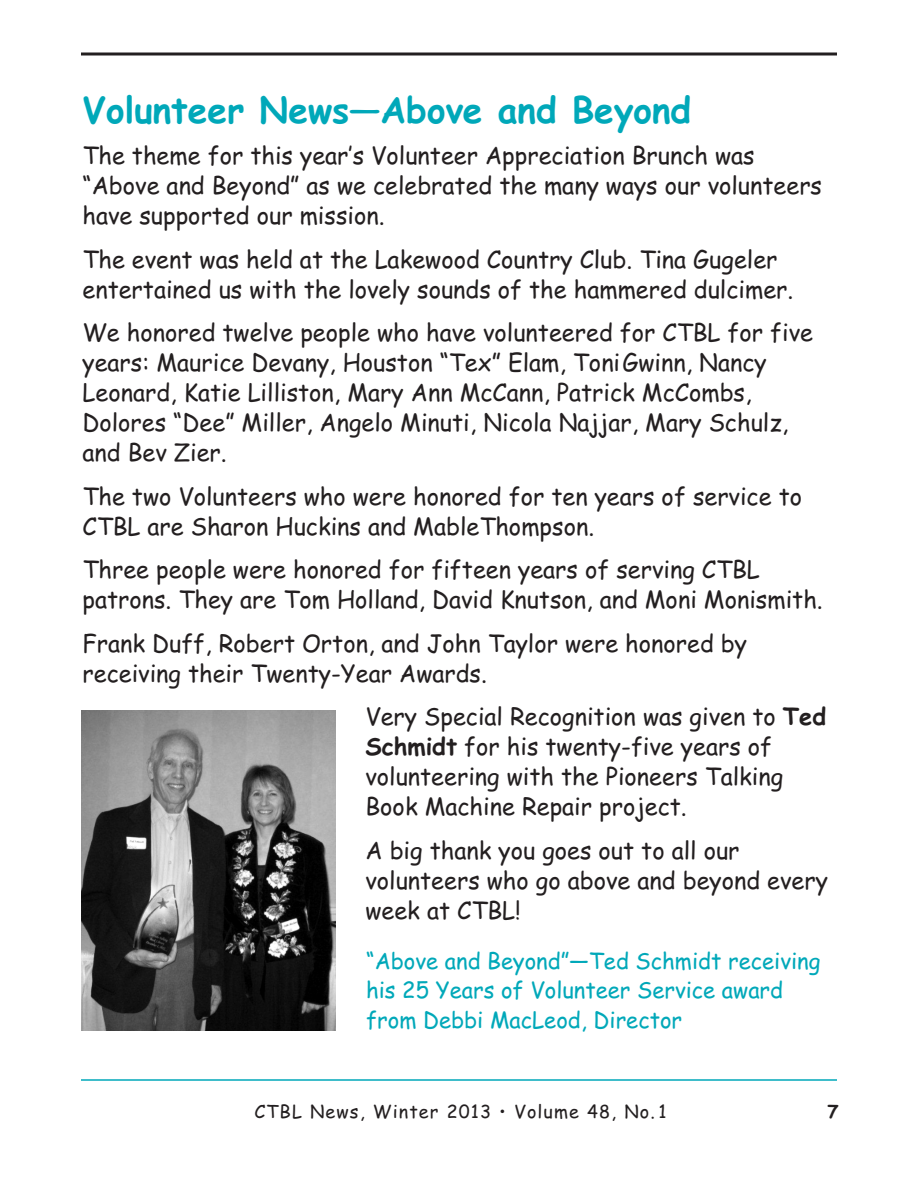
<style>
.page{position:relative;width:918px;height:1188px;background:#fff}
.page>*{position:absolute;margin:0;border:0;box-sizing:border-box;transform-origin:0 0}
.t1{font:700 36px "Comic Sans MS";color:#00a8b9}
.t2{font:24px/30px "Comic Sans MS";color:#231f20}
.t3{font:22.5px/29.4px "Comic Sans MS";color:#00a8b9}
.t4{font:18px "Comic Sans MS";letter-spacing:.06em;color:#231f20}
.t5{font:700 18px "Comic Sans MS";color:#231f20}
.s1{font-weight:700}
</style>
<div class="page">
<hr style="left:81px;top:1079px;width:756px;height:2px;background:#00a8b9">
<svg style="left:81px;top:52px;width:756px;height:4px;background:#595657"></svg>
<img style="left:81px;top:710px;width:254px;height:320px">
<h1 class="t1" style="left:82px;top:90px;width:610px">Volunteer News—Above and Beyond</h1>
<p class="t2" style="left:82px;top:141px;width:741px">The theme for this year’s Volunteer Appreciation Brunch was “Above and Beyond” as we celebrated the many ways our volunteers have supported our mission.</p>
<p class="t2" style="left:82px;top:244px;width:712px">The event was held at the Lakewood Country Club. Tina Gugeler entertained us with the lovely sounds of the hammered dulcimer.</p>
<p class="t2" style="left:82px;top:318px;width:732px">We honored twelve people who have volunteered for CTBL for five years: Maurice Devany, Houston “Tex” Elam, ToniGwinn, Nancy Leonard, Katie Lilliston, Mary Ann McCann, Patrick McCombs, Dolores “Dee” Miller, Angelo Minuti, Nicola Najjar, Mary Schulz, and Bev Zier.</p>
<p class="t2" style="left:82px;top:481px;width:721px">The two Volunteers who were honored for ten years of service to<br>CTBL are Sharon Huckins and MableThompson.</p>
<p class="t2" style="left:82px;top:555px;width:742px">Three people were honored for fifteen years of serving CTBL patrons. They are Tom Holland, David Knutson, and Moni Monismith.</p>
<p class="t2" style="left:82px;top:628px;width:666px">Frank Duff, Robert Orton, and John Taylor were honored by receiving their Twenty-Year Awards.</p>
<p class="t2" style="left:365px;top:702px;width:462px">Very Special Recognition was given to <span class="s1">Ted Schmidt</span> for his twenty-five years of volunteering with the Pioneers Talking Book Machine Repair project.</p>
<p class="t2" style="left:365px;top:835px;width:464px">A big thank you goes out to all our volunteers who go above and beyond every week at CTBL!</p>
<p class="t3" style="left:366px;top:946px;width:456px">“Above and Beyond”—Ted Schmidt receiving his 25 Years of Volunteer Service award from Debbi MacLeod, Director</p>
<p class="t4" style="left:254px;top:1102px;width:414px">CTBL News, Winter 2013 • Volume 48, No. 1</p>
<p class="t5" style="left:828px;top:1102px;width:12px">7</p>
</div>
